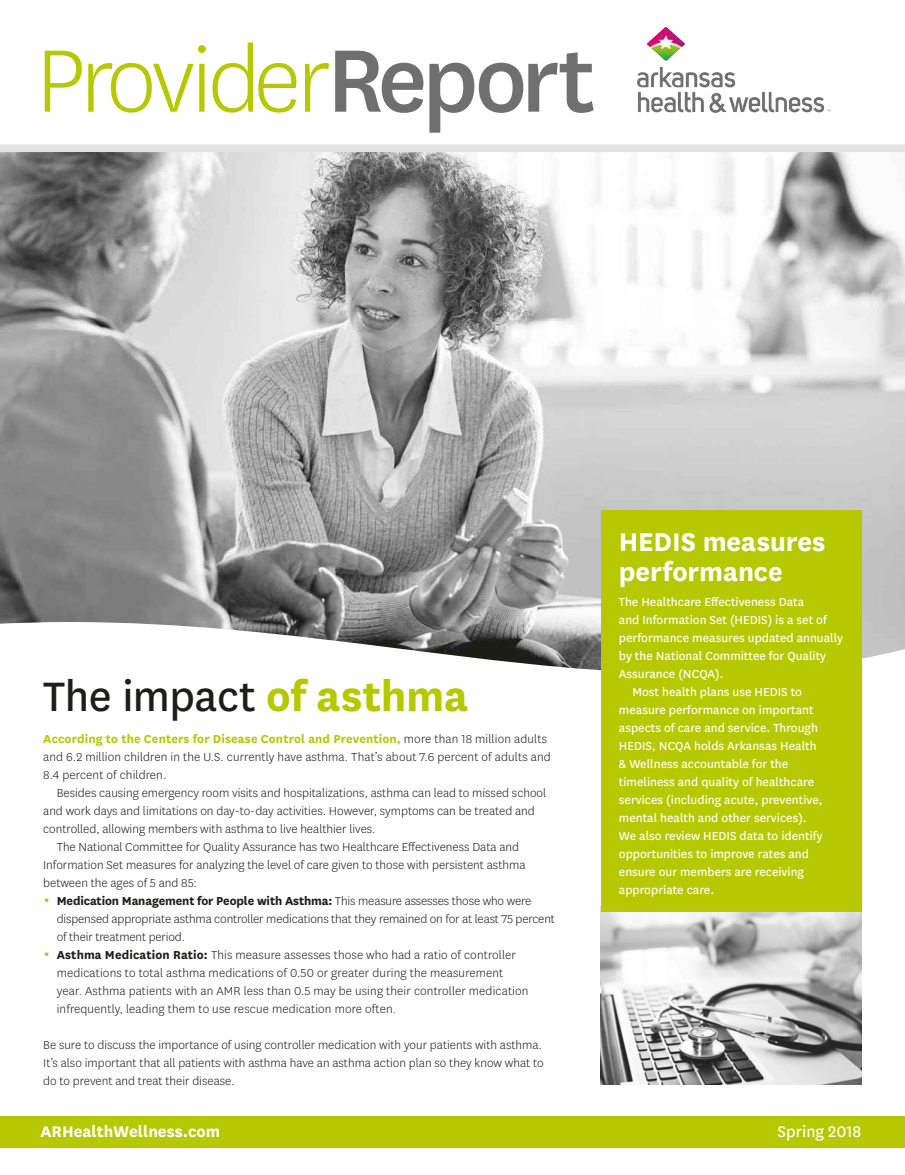
<style>
.page{position:relative;width:905px;height:1175px;background:#fff}
.page>*{position:absolute;margin:0;border:0;box-sizing:border-box;transform-origin:0 0}
.t1{font:300 103.5px "Centene Sans";letter-spacing:-.045em;color:#b6c900}
.t2{font:48px "Centene Sans";letter-spacing:-.01em;color:#1d1d1b}
.t3{font:700 30px/30px "Centene Sans";letter-spacing:-.005em;color:#fff}
.t4{font:700 18px "Centene Sans";color:#fff}
.t5{font:18px "Centene Sans";color:#fff}
.t6{font:300 13.5px/18px "Centene Sans";color:#1d1d1b}
.t7{font:13.5px/18px "Centene Sans";color:#fff}
.s1{font-weight:500;color:#706f6f}
.s2{font-weight:700;color:#b6c900}
.s3{font-weight:700}
</style>
<div class="page">
<img style="left:637px;top:28px;width:193px;height:84px">
<img style="left:0;top:152px;width:905px;height:470px">
<svg style="left:0;top:622px;width:905px;height:135px"></svg>
<div style="left:0;top:145px;width:905px;height:7px;background:#e3e3e3"></div>
<img style="left:601px;top:911px;width:260px;height:173px">
<div style="left:601px;top:510px;width:260px;height:401px;background:#b6c900"></div>
<div style="left:0;top:1116px;width:905px;height:31px;background:#b6c900"></div>
<h1 class="t1" style="left:36px;top:16px;width:561px">Provider<span class="s1">Report</span></h1>
<h2 class="t2" style="left:43px;top:664px;width:426px">The impact <span class="s2">of asthma</span></h2>
<p class="t6" style="left:43px;top:729px;width:509px"><span class="s2">According to the Centers for Disease Control and Prevention,</span> more than 18 million adults and 6.2 million children in the U.S. currently have asthma. That’s about 7.6 percent of adults and<br>8.4 percent of children.</p>
<p class="t6" style="left:43px;top:783px;width:504px;text-indent:13px">Besides causing emergency room visits and hospitalizations, asthma can lead to missed school and work days and limitations on day-to-day activities. However, symptoms can be treated and controlled, allowing members with asthma to live healthier lives.</p>
<p class="t6" style="left:43px;top:837px;width:484px;text-indent:13px">The National Committee for Quality Assurance has two Healthcare Effectiveness Data and<br>Information Set measures for analyzing the level of care given to those with persistent asthma between the ages of 5 and 85:</p>
<p class="t6" style="left:57px;top:891px;width:500px"><span class="s3">Medication Management for People with Asthma:</span> This measure assesses those who were dispensed appropriate asthma controller medications that they remained on for at least 75 percent of their treatment period.</p>
<p class="t6" style="left:57px;top:945px;width:473px"><span class="s3">Asthma Medication Ratio:</span> This measure assesses those who had a ratio of controller medications to total asthma medications of 0.50 or greater during the measurement year. Asthma patients with an AMR less than 0.5 may be using their controller medication infrequently, leading them to use rescue medication more often.</p>
<p class="t6" style="left:43px;top:1035px;width:502px">Be sure to discuss the importance of using controller medication with your patients with asthma.<br>It’s also important that all patients with asthma have an asthma action plan so they know what to do to prevent and treat their disease.</p>
<h2 class="t3" style="left:619px;top:524px;width:208px">HEDIS measures performance</h2>
<p class="t7" style="left:619px;top:591px;width:226px">The Healthcare Effectiveness Data<br>and Information Set (HEDIS) is a set of performance measures updated annually by the National Committee for Quality Assurance (NCQA).</p>
<p class="t7" style="left:619px;top:681px;width:205px;text-indent:13px">Most health plans use HEDIS to measure performance on important aspects of care and service. Through HEDIS, NCQA holds Arkansas Health &amp; Wellness accountable for the timeliness and quality of healthcare services (including acute, preventive, mental health and other services).<br>We also review HEDIS data to identify opportunities to improve rates and ensure our members are receiving appropriate care.</p>
<p class="t4" style="left:41px;top:1118px;width:181px">ARHealthWellness.com</p>
<p class="t5" style="left:777px;top:1119px;width:85px">Spring 2018</p>
</div>
